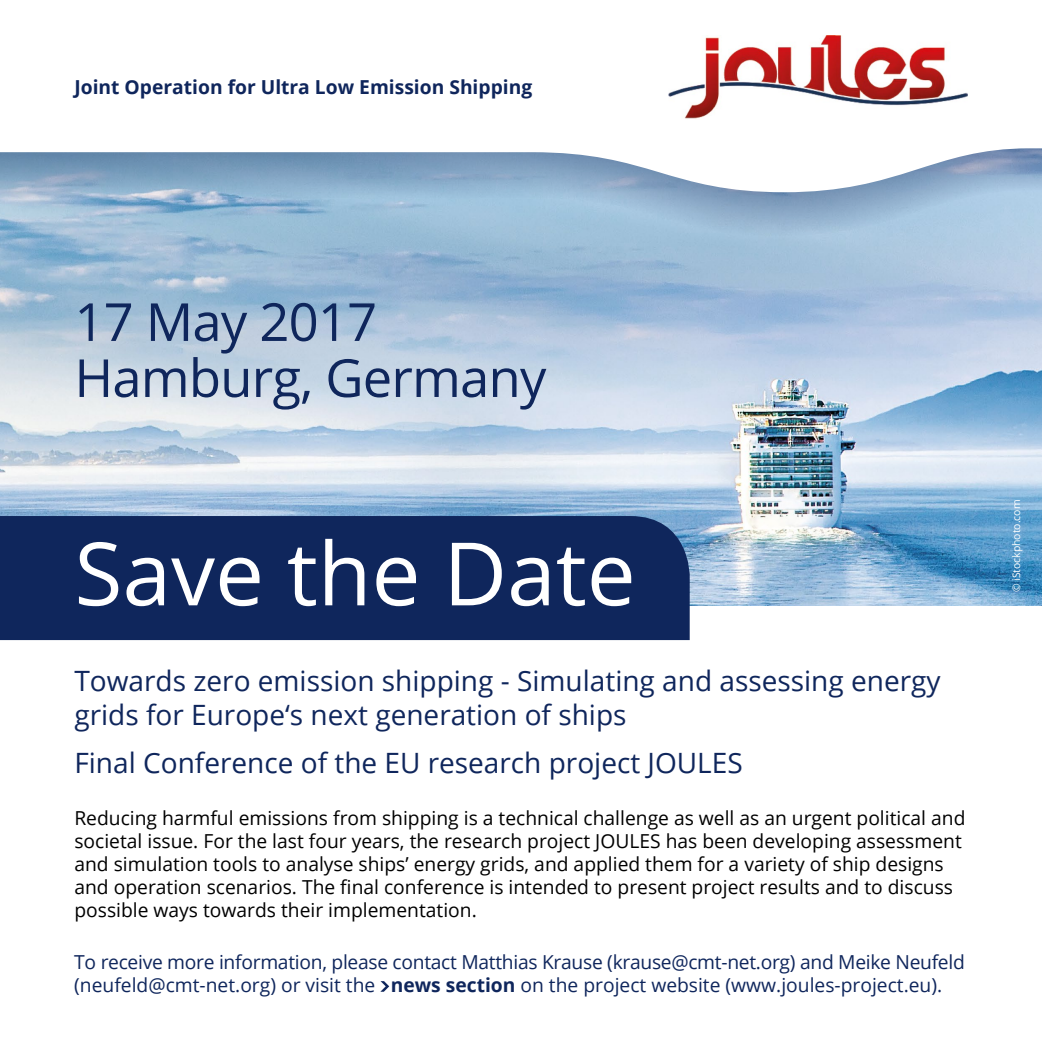
<style>
.page{position:relative;width:1042px;height:1042px;background:#fff}
.page>*{position:absolute;margin:0;border:0;box-sizing:border-box;transform-origin:0 0}
.t1{font:87.5px "Open Sans";color:#fff}
.t2{font:52.5px/56px "Open Sans";letter-spacing:-.015em;color:#0f265c}
.t3{font:28px/33.6px "Open Sans";color:#0f265c}
.t4{font:19.25px/23.1px "Open Sans";color:#000}
.t5{font:19.25px/23.1px "Open Sans";letter-spacing:-.015em;color:#0f265c}
.t6{font:700 19.25px "Open Sans";color:#0f265c}
.t7{font:10.5px "Open Sans";color:#fff}
.s1{font-weight:700}
</style>
<div class="page">
<img style="left:0;top:238px;width:1042px;height:367px">
<svg style="left:0;top:192px;width:1042px;height:46px;background:#9cbdd7"></svg>
<svg style="left:0;top:93px;width:1042px;height:99px"></svg>
<img style="left:668px;top:35px;width:299px;height:85px">
<div style="left:0;top:516px;width:690px;height:124px;background:#0f265c"></div>
<svg style="left:380px;top:981px;width:9px;height:11px"></svg>
<p class="t6" style="left:74px;top:74px;width:459px">Joint Operation for Ultra Low Emission Shipping</p>
<h2 class="t2" style="left:74px;top:292px;width:473px">17 May 2017<br>Hamburg, Germany</h2>
<h1 class="t1" style="left:74px;top:513px;width:563px">Save the Date</h1>
<h3 class="t3" style="left:74px;top:663px;width:867px">Towards zero emission shipping - Simulating and assessing energy grids for Europe‘s next generation of ships</h3>
<h3 class="t3" style="left:74px;top:746px;width:670px">Final Conference of the EU research project JOULES</h3>
<p class="t4" style="left:74px;top:806px;width:892px">Reducing harmful emissions from shipping is a technical challenge as well as an urgent political and societal issue. For the last four years, the research project JOULES has been developing assessment and simulation tools to analyse ships’ energy grids, and applied them for a variety of ship designs and operation scenarios. The final conference is intended to present project results and to discuss possible ways towards their implementation.</p>
<p class="t5" style="left:74px;top:949px;width:892px">To receive more information, please contact Matthias Krause (krause@cmt-net.org) and Meike Neufeld (neufeld@cmt-net.org) or visit the <span class="s1">news section</span> on the project website (www.joules-project.eu).</p>
<p class="t7" style="left:1009px;top:592px;width:94px;rotate:-90deg">© iStockphoto.com</p>
</div>
